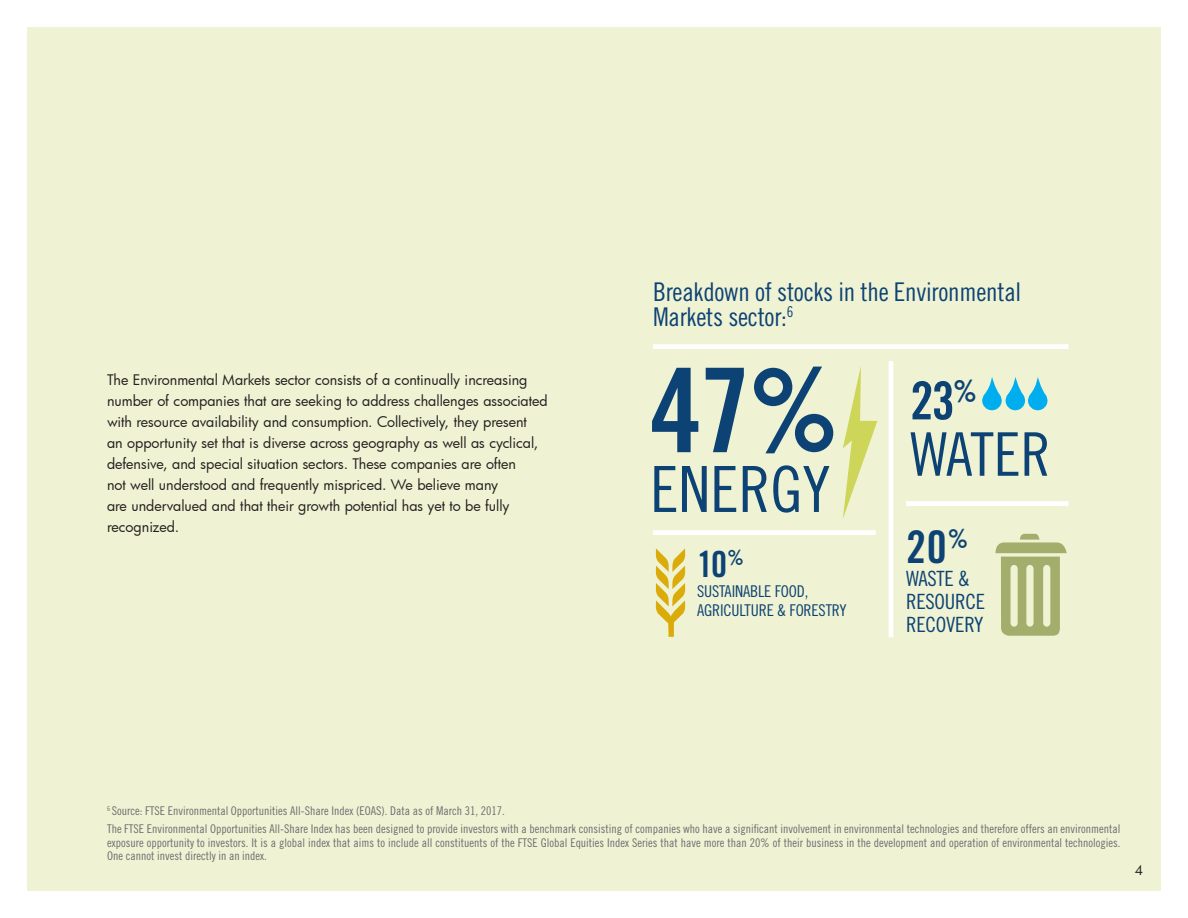
<style>
.page{position:relative;width:1188px;height:918px;background:#fff}
.page>*{position:absolute;margin:0;border:0;box-sizing:border-box;transform-origin:0 0}
.t1{font:117px "Trade Gothic LT Std Bd Cn 20";color:#0d4374}
.t2{font:63.75px "Trade Gothic LT Std Cn 18";color:#0d4374}
.t3{font:60.15px "Trade Gothic LT Std Cn 18";letter-spacing:-.01em;color:#0d4374}
.t4{font:52.5px "Trade Gothic LT Std Bd Cn 20";color:#0d4374}
.t5{font:45px "Trade Gothic LT Std Bd Cn 20";color:#0d4374}
.t6{font:36px "Trade Gothic LT Std Bd Cn 20";color:#0d4374}
.t7{font:25.8px/25.5px "Trade Gothic LT Std Cn 18";letter-spacing:-.01em;color:#0d4374}
.t8{font:21px/23px "Trade Gothic LT Std Cn 18";letter-spacing:-.01em;color:#0d4374}
.t9{font:16.2px/19px "Trade Gothic LT Std Cn 18";letter-spacing:-.01em;color:#0d4374}
.Main_Text{font:14.25px/21px "Futura";color:#231f20}
.Main_Text-2{font:13.5px "Futura";color:#231f20}
.t10{font:12px/13.5px "Trade Gothic LT Std Cn 18";color:#6c6d70;text-align:justify}
</style>
<div class="page">
<div style="left:27px;top:27px;width:1134px;height:864px;background:#f0f3d3"></div>
<svg style="left:843px;top:366px;width:34px;height:152px"></svg>
<hr style="left:889px;top:361px;width:4px;height:276px;background:#fff">
<div style="left:906px;top:501px;width:162px;height:5px;background:#fff"></div>
<div style="left:653px;top:344px;width:415px;height:5px;background:#fff"></div>
<div style="left:653px;top:530px;width:223px;height:5px;background:#fff"></div>
<svg style="left:982px;top:377px;width:66px;height:33px"></svg>
<svg style="left:995px;top:534px;width:72px;height:102px"></svg>
<svg style="left:656px;top:548px;width:29px;height:89px"></svg>
<p class="t7" style="left:653px;top:278px;width:370px">Breakdown of stocks in the Environmental<br>Markets sector:<sup>6</sup></p>
<p class="Main_Text" style="left:107px;top:369px;width:442px">The Environmental Markets sector consists of a continually increasing number of companies that are seeking to address challenges associated with resource availability and consumption. Collectively, they present<br>an opportunity set that is diverse across geography as well as cyclical, defensive, and special situation sectors. These companies are often<br>not well understood and frequently mispriced. We believe many<br>are undervalued and that their growth potential has yet to be fully recognized.</p>
<p class="t1" style="left:650px;top:339px;width:190px">47%</p>
<p class="t2" style="left:650px;top:451px;width:182px">ENERGY</p>
<p class="t6" style="left:697px;top:543px;width:48px">10 <sup>%</sup></p>
<p class="t9" style="left:697px;top:581px;width:151px">SUSTAINABLE FOOD,<br>AGRICULTURE &amp; FORESTRY</p>
<p class="t4" style="left:910px;top:369px;width:68px">23<sup>%</sup></p>
<p class="t3" style="left:910px;top:419px;width:142px">WATER</p>
<p class="t5" style="left:906px;top:520px;width:64px">20<sup>%</sup></p>
<p class="t8" style="left:906px;top:567px;width:81px">WASTE &amp;<br>RESOURCE<br>RECOVERY</p>
<p class="t10" style="left:107px;top:804px;width:399px"><sup>6</sup> Source: FTSE Environmental Opportunities All-Share Index (EOAS). Data as of March 31, 2017.</p>
<p class="t10" style="left:107px;top:822px;width:1015px">The FTSE Environmental Opportunities All-Share Index has been designed to provide investors with a benchmark consisting of companies who have a significant involvement in environmental technologies and therefore offers an environmental exposure opportunity to investors. It is a global index that aims to include all constituents of the FTSE Global Equities Index Series that have more than 20% of their business in the development and operation of environmental technologies.<br>One cannot invest directly in an index.</p>
<p class="Main_Text-2" style="left:1135px;top:860px;width:10px">4</p>
</div>
